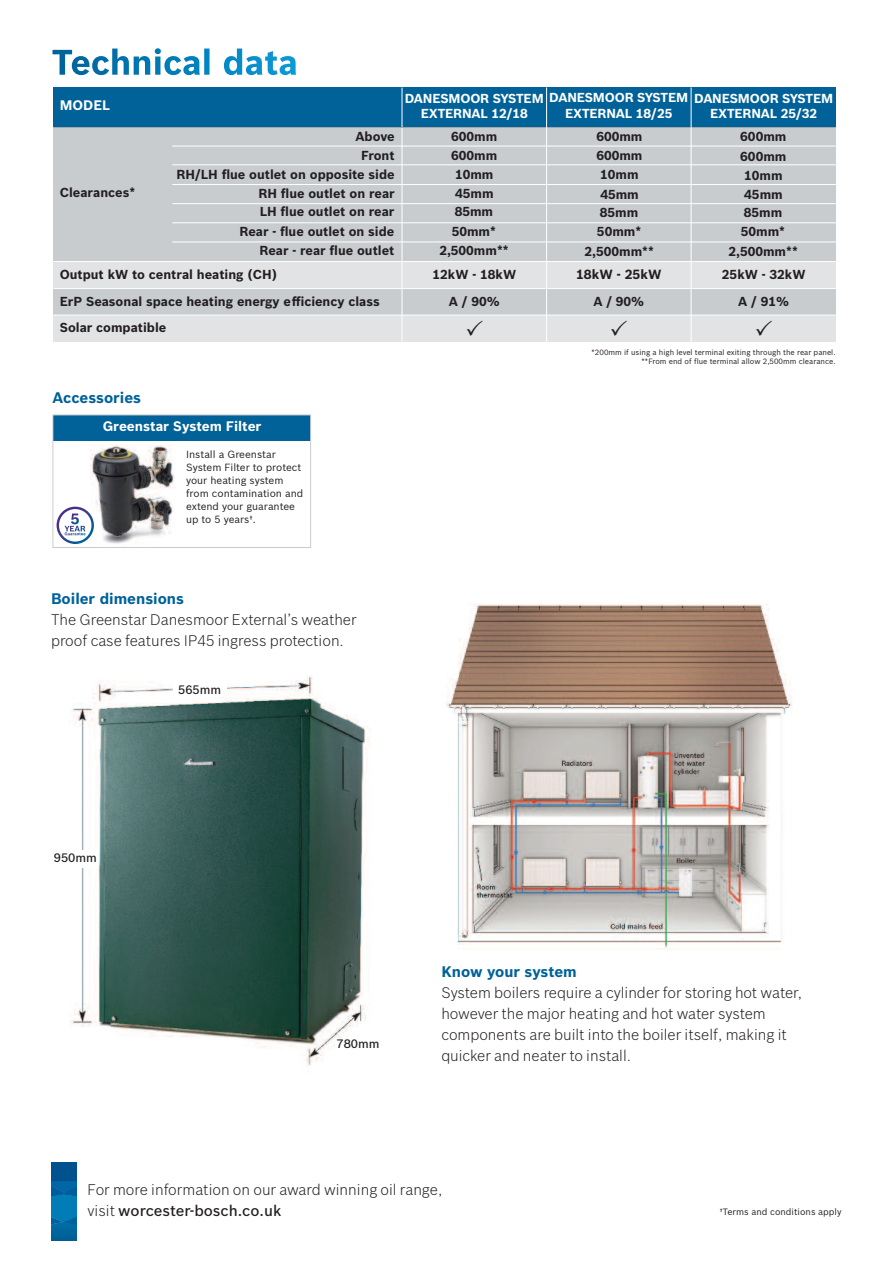
<style>
.page{position:relative;width:893px;height:1263px;background:#fff}
.page>*{position:absolute;margin:0;border:0;box-sizing:border-box;transform-origin:0 0}
.t1{font:300 15px/21px "Bosch Sans";color:#231f20}
.t2{font:700 15px "Bosch Sans";color:#006299}
.t3{font:700 13.5px "Bosch Sans";color:#fff}
.t4{font:700 13.05px "Bosch Sans";color:#231f20}
.t5{font:700 12.75px/19.2px "Bosch Sans";color:#231f20;text-align:center}
.t6{font:700 12.75px/15.5px "Bosch Sans";letter-spacing:-.015em;color:#fff}
.t7{font:500 12px "Bosch Sans";color:#231f20}
.t8{font:10.2px/13px "Bosch Sans";color:#231f20}
.t9{font:9px "Bosch Sans";color:#231f20}
.t10{font:7.5px/9.6px "Bosch Sans";color:#231f20;text-align:right}
.s1{font-weight:500}
</style>
<div class="page">
<img style="left:446px;top:604px;width:346px;height:346px">
<svg style="left:51px;top:1163px;width:26px;height:78px;background:#0067a2"></svg>
<svg style="left:53px;top:48px;width:243px;height:27px"></svg>
<div style="left:53px;top:415px;width:258px;height:25px;background:#006299"></div>
<div style="left:53px;top:415px;width:258px;height:133px;border:1px solid #c8cccf"></div>
<img style="left:90px;top:446px;width:84px;height:101px">
<svg style="left:57px;top:507px;width:37px;height:37px"></svg>
<img style="left:71px;top:676px;width:299px;height:390px">
<div style="left:173px;top:680px;width:53px;height:17px;background:#fff"></div>
<div style="left:53px;top:850px;width:45px;height:18px;background:#fff"></div>
<div style="left:53px;top:87px;width:783px;height:40px;background:#006299"></div>
<div style="left:53px;top:127px;width:783px;height:135px;background:#c8cccf"></div>
<div style="left:53px;top:262px;width:783px;height:27px;background:#e2e3e5"></div>
<div style="left:53px;top:289px;width:783px;height:27px;background:#c8cccf"></div>
<div style="left:53px;top:315px;width:782px;height:27px;background:#e2e3e5"></div>
<hr style="left:402px;top:88px;width:1px;height:253px;background:#fff">
<hr style="left:53px;top:127px;width:783px;height:1px;background:#a4a6a8">
<hr style="left:53px;top:261px;width:783px;height:1px;background:#fff">
<hr style="left:53px;top:288px;width:783px;height:1px;background:#fff">
<hr style="left:53px;top:315px;width:783px;height:1px;background:#fff">
<hr style="left:172px;top:146px;width:664px;height:1px;background:#fff">
<hr style="left:172px;top:164px;width:664px;height:1px;background:#fff">
<hr style="left:172px;top:184px;width:664px;height:1px;background:#fff">
<hr style="left:172px;top:203px;width:664px;height:1px;background:#fff">
<hr style="left:172px;top:222px;width:664px;height:1px;background:#fff">
<hr style="left:172px;top:241px;width:664px;height:1px;background:#fff">
<hr style="left:546px;top:87px;width:1px;height:255px;background:#fff">
<hr style="left:691px;top:87px;width:1px;height:255px;background:#fff">
<p class="t3" style="left:60px;top:97px;width:52px">MODEL</p>
<p class="t5" style="left:60px;top:183px;width:77px">Clearances*</p>
<p class="t5" style="left:176px;top:127px;width:220px;text-align:right">Above<br>Front<br>RH/LH flue outlet on opposite side<br>RH flue outlet on rear</p>
<p class="t5" style="left:239px;top:202px;width:156px;text-align:right">LH flue outlet on rear<br>Rear - flue outlet on side<br>Rear - rear flue outlet</p>
<p class="t5" style="left:60px;top:261px;width:321px;line-height:27.3px;text-align:left">Output kW to central heating (CH)<br>ErP Seasonal space heating energy efficiency class</p>
<p class="t5" style="left:60px;top:318px;width:108px">Solar compatible</p>
<p class="t2" style="left:53px;top:389px;width:90px">Accessories</p>
<p class="t3" style="left:103px;top:419px;width:160px">Greenstar System Filter</p>
<p class="t8" style="left:186px;top:448px;width:119px">Install a Greenstar<br>System Filter to protect your heating system from contamination and extend your guarantee up to 5 years†.</p>
<p class="t6" style="left:421px;top:90px;width:269px;text-indent:-16px">DANESMOOR SYSTEM DANESMOOR SYSTEM<br>EXTERNAL 12/18</p>
<p class="t6" style="left:565px;top:106px;width:109px">EXTERNAL 18/25</p>
<p class="t5" style="left:451px;top:127px;width:48px">600mm<br>600mm<br>10mm<br>45mm</p>
<p class="t5" style="left:439px;top:202px;width:71px">85mm<br>50mm*<br>2,500mm**</p>
<p class="t5" style="left:433px;top:265px;width:85px">12kW - 18kW</p>
<p class="t5" style="left:449px;top:292px;width:52px">A / 90%</p>
<p class="t5" style="left:596px;top:127px;width:48px">600mm<br>600mm<br>10mm<br>45mm</p>
<p class="t5" style="left:585px;top:203px;width:71px">85mm<br>50mm*<br>2,500mm**</p>
<p class="t4" style="left:576px;top:267px;width:87px">18kW - 25kW</p>
<p class="t5" style="left:593px;top:292px;width:52px">A / 90%</p>
<p class="t6" style="left:694px;top:91px;width:140px;text-align:center">DANESMOOR SYSTEM<br>EXTERNAL 25/32</p>
<p class="t5" style="left:740px;top:127px;width:48px">600mm<br>600mm<br>10mm<br>45mm</p>
<p class="t5" style="left:728px;top:203px;width:71px">85mm<br>50mm*<br>2,500mm**</p>
<p class="t5" style="left:722px;top:261px;width:85px;line-height:27.3px">25kW - 32kW<br>A / 91%</p>
<p class="t10" style="left:592px;top:347px;width:246px">*200mm if using a high level terminal exiting through the rear panel. **From end of flue terminal allow 2,500mm clearance.</p>
<p class="t2" style="left:51px;top:590px;width:134px">Boiler dimensions</p>
<p class="t1" style="left:51px;top:609px;width:307px">The Greenstar Danesmoor External’s weather proof case features IP45 ingress protection.</p>
<p class="t7" style="left:178px;top:682px;width:45px">565mm</p>
<p class="t7" style="left:54px;top:851px;width:45px">950mm</p>
<p class="t7" style="left:336px;top:1037px;width:45px">780mm</p>
<p class="t2" style="left:441px;top:963px;width:137px">Know your system</p>
<p class="t1" style="left:441px;top:982px;width:362px">System boilers require a cylinder for storing hot water, however the major heating and hot water system components are built into the boiler itself, making it quicker and neater to install.</p>
<p class="t1" style="left:87px;top:1179px;width:356px">For more information on our award winning oil range, visit <span class="s1">worcester-bosch.co.uk</span></p>
<p class="t9" style="left:720px;top:1206px;width:123px">†Terms and conditions apply</p>
</div>
